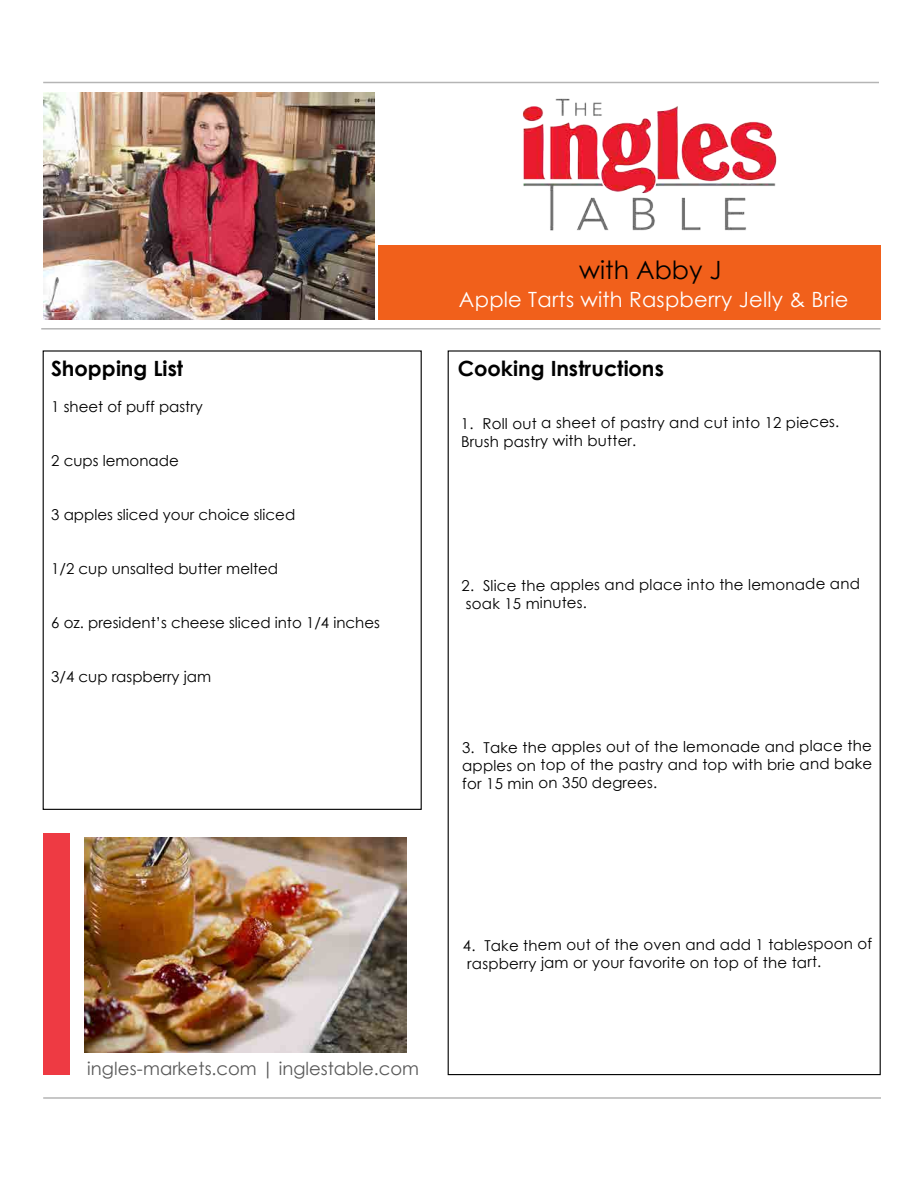
<style>
.page{position:relative;width:918px;height:1188px;background:#fff}
.page>*{position:absolute;margin:0;border:0;box-sizing:border-box;transform-origin:0 0}
.t1{font:25.2px "Century Gothic";color:#000}
.t2{font:21px "Century Gothic";letter-spacing:.01em;color:#fff}
.t3{font:700 21px "Century Gothic";color:#000}
.t4{font:18px "Century Gothic";color:#595959}
.t5{font:15px/18.5px "Century Gothic";letter-spacing:.005em;color:#000}
</style>
<div class="page">
<div style="left:378px;top:245px;width:502px;height:75px;background:#f1601b"></div>
<hr style="left:43px;top:82px;width:836px;height:1px;background:#b5b5b5">
<hr style="left:43px;top:1097px;width:838px;height:2px;background:#b5b5b5">
<hr style="left:41px;top:328px;width:839px;height:2px;background:#b5b5b5">
<div style="left:43px;top:833px;width:27px;height:242px;background:#ee3a43"></div>
<img style="left:503px;top:81px;width:296px;height:150px">
<img style="left:44px;top:93px;width:331px;height:5px">
<img style="left:84px;top:838px;width:322px;height:214px">
<img style="left:44px;top:98px;width:331px;height:220px">
<h2 class="t3" style="left:51px;top:356px;width:133px">Shopping List</h2>
<p class="t5" style="left:51px;top:397px;width:153px">1 sheet of puff pastry</p>
<p class="t5" style="left:51px;top:451px;width:129px">2 cups lemonade</p>
<p class="t5" style="left:51px;top:505px;width:246px">3 apples sliced your choice sliced</p>
<p class="t5" style="left:51px;top:559px;width:229px">1/2 cup unsalted butter melted</p>
<p class="t5" style="left:51px;top:613px;width:330px">6 oz. president’s cheese sliced into 1/4 inches</p>
<p class="t5" style="left:51px;top:667px;width:161px">3/4 cup raspberry jam</p>
<h1 class="t1" style="left:579px;top:254px;width:144px">with Abby J</h1>
<h2 class="t2" style="left:459px;top:287px;width:391px">Apple Tarts with Raspberry Jelly &amp; Brie</h2>
<h2 class="t3" style="left:458px;top:356px;width:208px">Cooking Instructions</h2>
<p class="t5" style="left:461px;top:413px;width:380px">1. Roll out a sheet of pastry and cut into 12 pieces.<br>Brush pastry with butter.</p>
<p class="t5" style="left:462px;top:575px;width:400px">2. Slice the apples and place into the lemonade and soak 15 minutes.</p>
<p class="t5" style="left:462px;top:737px;width:412px;text-align:justify">3. Take the apples out of the lemonade and place the apples on top of the pastry and top with brie and bake for 15 min on 350 degrees.</p>
<p class="t4" style="left:87px;top:1057px;width:333px">ingles-markets.com | inglestable.com</p>
<p class="t5" style="left:463px;top:935px;width:411px;line-height:18px">4. Take them out of the oven and add 1 tablespoon of raspberry jam or your favorite on top of the tart.</p>
</div>
